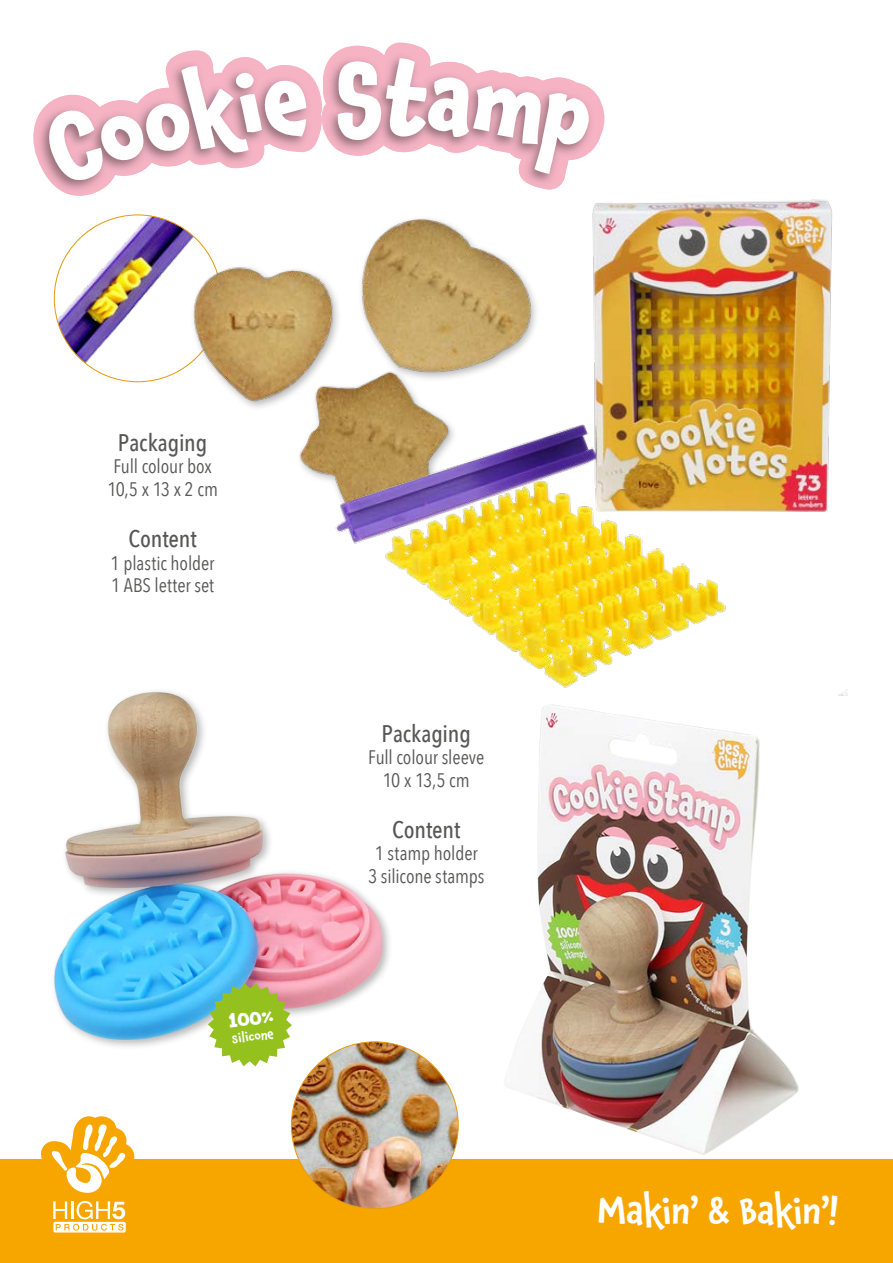
<style>
.page{position:relative;width:893px;height:1263px;background:#fff}
.page>*{position:absolute;margin:0;border:0;box-sizing:border-box;transform-origin:0 0}
.t1{font:500 36px "Chaloops";letter-spacing:-.005em;color:#fff}
.t2{font:500 24px "Avenir Next Condensed";letter-spacing:-.005em;color:#575756}
.t3{font:700 20.1px "Chaloops";color:#fff}
.t4{font:19.5px/22.5px "Avenir Next Condensed";letter-spacing:-.005em;color:#575756;text-align:center}
.t5{font:500 13.05px "Chaloops";color:#fff}
</style>
<div class="page">
<div style="left:0;top:1159px;width:893px;height:104px;background:#f7a600"></div>
<svg style="left:40px;top:1116px;width:94px;height:116px"></svg>
<img style="left:291px;top:1042px;width:167px;height:167px;border-radius:83px">
<img style="left:54px;top:215px;width:167px;height:167px;border-radius:83px">
<img style="left:506px;top:704px;width:293px;height:451px">
<img style="left:33px;top:50px;width:218px;height:146px">
<img style="left:330px;top:47px;width:270px;height:105px">
<svg style="left:47px;top:58px;width:543px;height:123px"></svg>
<img style="left:53px;top:691px;width:387px;height:401px">
<svg style="left:208px;top:983px;width:84px;height:83px"></svg>
<img style="left:163px;top:167px;width:424px;height:313px">
<img style="left:327px;top:178px;width:520px;height:517px">
<p class="t2" style="left:118px;top:428px;width:91px">Packaging</p>
<p class="t4" style="left:107px;top:454px;width:112px">Full colour box<br>10,5 x 13 x 2 cm</p>
<p class="t2" style="left:128px;top:524px;width:70px">Content</p>
<p class="t4" style="left:111px;top:551px;width:106px;text-align:left">1 plastic holder<br>1 ABS letter set</p>
<p class="t3" style="left:227px;top:1003px;width:47px;rotate:-5deg">100%</p>
<p class="t5" style="left:231px;top:1028px;width:44px;rotate:-5deg">silicone</p>
<p class="t2" style="left:382px;top:719px;width:91px">Packaging</p>
<p class="t4" style="left:368px;top:745px;width:118px">Full colour sleeve<br>10 x 13,5 cm</p>
<p class="t2" style="left:392px;top:815px;width:70px">Content</p>
<p class="t4" style="left:368px;top:841px;width:118px">1 stamp holder<br>3 silicone stamps</p>
<h1 class="t1" style="left:598px;top:1183px;width:243px">Makin’ &amp; Bakin’!</h1>
</div>
